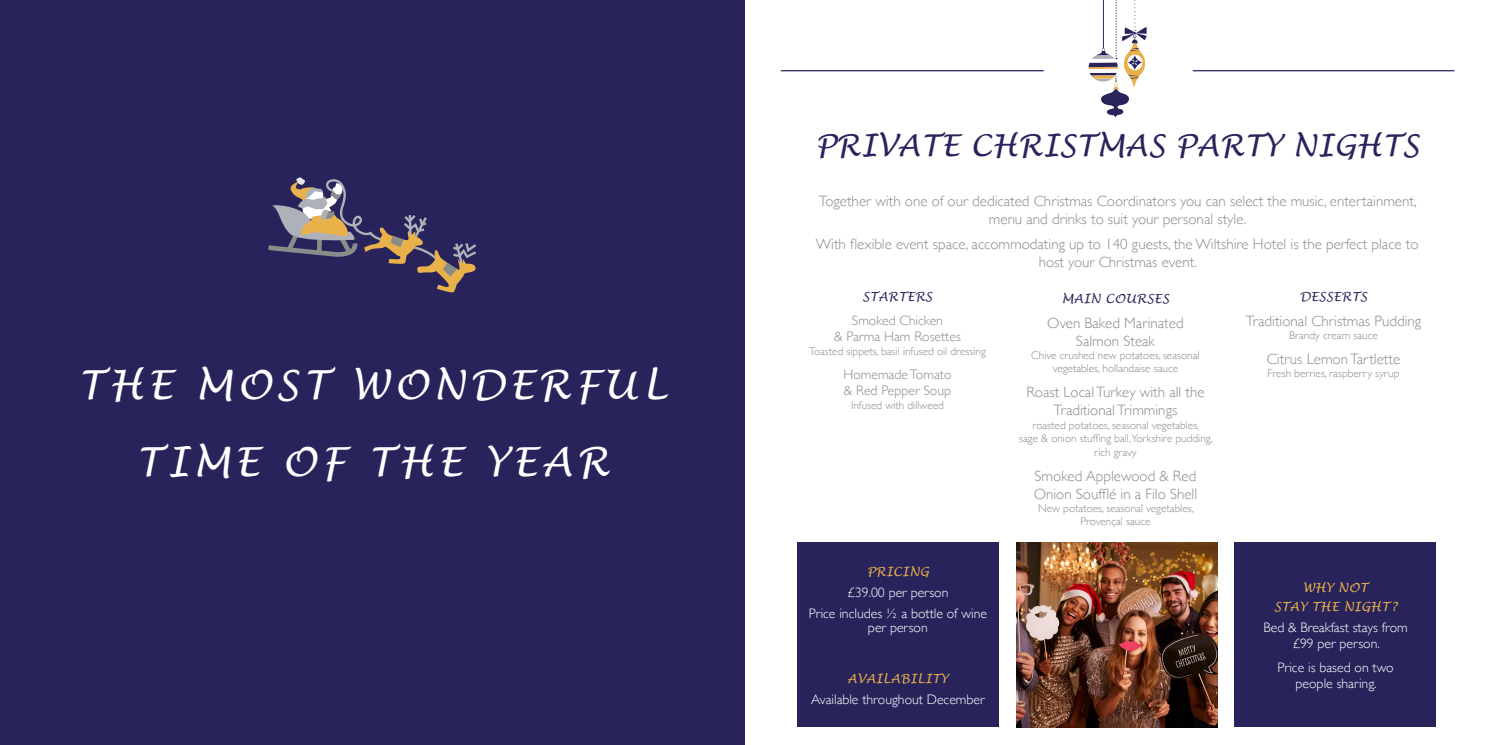
<style>
.page{position:relative;width:1489px;height:745px;background:#fff}
.page>*{position:absolute;margin:0;border:0;box-sizing:border-box;transform-origin:0 0}
.t1{font:italic 40px/77.5px "Lucida Handwriting";letter-spacing:.11em;color:#fff;text-align:center}
.t2{font:italic 30px "Lucida Handwriting";letter-spacing:.01em;color:#29235c}
.t3{font:300 15px/18px "Gill Sans";color:#898c8a;text-align:center}
.t4{font:300 13.75px/16.5px "Gill Sans";color:#fff;text-align:center}
.t5{font:300 13.75px/16.5px "Gill Sans";color:#898c8a;text-align:center}
.t6{font:italic 12.5px/18.8px "Lucida Handwriting";letter-spacing:.02em;color:#e8b14a;text-align:center}
.t7{font:italic 12.5px "Lucida Handwriting";letter-spacing:.02em;color:#29235c}
.t8{font:300 11.25px/12.5px "Gill Sans";color:#898c8a;text-align:center}
</style>
<div class="page">
<div style="left:0;top:0;width:744px;height:744px;background:#29235c"></div>
<hr style="left:780px;top:70px;width:263px;height:1px;background:#29235c">
<hr style="left:1192px;top:70px;width:262px;height:1px;background:#29235c">
<img style="left:1016px;top:542px;width:201px;height:184px">
<svg style="left:268px;top:177px;width:208px;height:116px"></svg>
<svg style="left:1088px;top:0;width:58px;height:118px"></svg>
<div style="left:797px;top:542px;width:201px;height:184px;background:#29235c"></div>
<div style="left:1234px;top:542px;width:201px;height:184px;background:#29235c"></div>
<h1 class="t1" style="left:78px;top:347px;width:590px">THE MOST WONDERFUL<br>TIME OF THE YEAR</h1>
<h2 class="t2" style="left:815px;top:127px;width:605px">PRIVATE CHRISTMAS PARTY NIGHTS</h2>
<p class="t3" style="left:818px;top:191px;width:599px">Together with one of our dedicated Christmas Coordinators you can select the music, entertainment, menu and drinks to suit your personal style.</p>
<p class="t3" style="left:815px;top:234px;width:604px">With flexible event space, accommodating up to 140 guests, the Wiltshire Hotel is the perfect place to host your Christmas event.</p>
<p class="t7" style="left:862px;top:289px;width:71px">STARTERS</p>
<p class="t5" style="left:834px;top:311px;width:128px">Smoked Chicken<br>&amp; Parma Ham Rosettes</p>
<p class="t8" style="left:809px;top:344px;width:178px">Toasted sippets, basil infused oil dressing</p>
<p class="t5" style="left:843px;top:365px;width:109px;text-align:left">Homemade Tomato &amp; Red Pepper Soup</p>
<p class="t8" style="left:851px;top:398px;width:94px">Infused with dillweed</p>
<p class="t7" style="left:1299px;top:289px;width:69px">DESSERTS</p>
<p class="t3" style="left:1245px;top:311px;width:177px">Traditional Christmas Pudding</p>
<p class="t8" style="left:1288px;top:328px;width:90px">Brandy cream sauce</p>
<p class="t3" style="left:1266px;top:349px;width:135px">Citrus Lemon Tartlette</p>
<p class="t8" style="left:1267px;top:366px;width:133px">Fresh berries, raspberry syrup</p>
<p class="t7" style="left:1061px;top:290px;width:109px">MAIN COURSES</p>
<p class="t3" style="left:1047px;top:313px;width:138px">Oven Baked Marinated<br>Salmon Steak</p>
<p class="t8" style="left:1031px;top:348px;width:170px">Chive crushed new potatoes, seasonal vegetables, hollandaise sauce</p>
<p class="t3" style="left:1026px;top:382px;width:180px">Roast Local Turkey with all the<br>Traditional Trimmings</p>
<p class="t8" style="left:1019px;top:417px;width:195px;line-height:13.5px">roasted potatoes, seasonal vegetables,<br>sage &amp; onion stuffing ball,Yorkshire pudding, rich gravy</p>
<p class="t3" style="left:1033px;top:466px;width:165px;text-align:left">Smoked Applewood &amp; Red<br>Onion Soufflé in a Filo Shell</p>
<p class="t8" style="left:1038px;top:501px;width:157px">New potatoes, seasonal vegetables,<br>Provençal sauce</p>
<p class="t6" style="left:867px;top:562px;width:63px">PRICING</p>
<p class="t4" style="left:808px;top:581px;width:180px;line-height:20.9px">£39.00 per person<br>Price includes ½ a bottle of wine</p>
<p class="t4" style="left:868px;top:617px;width:61px">per person</p>
<p class="t6" style="left:847px;top:669px;width:102px">AVAILABILITY</p>
<p class="t4" style="left:811px;top:690px;width:175px">Available throughout December</p>
<p class="t6" style="left:1273px;top:578px;width:124px">WHY NOT<br>STAY THE NIGHT?</p>
<p class="t4" style="left:1263px;top:618px;width:146px">Bed &amp; Breakfast stays from £99 per person.</p>
<p class="t4" style="left:1277px;top:658px;width:118px">Price is based on two people sharing.</p>
</div>
